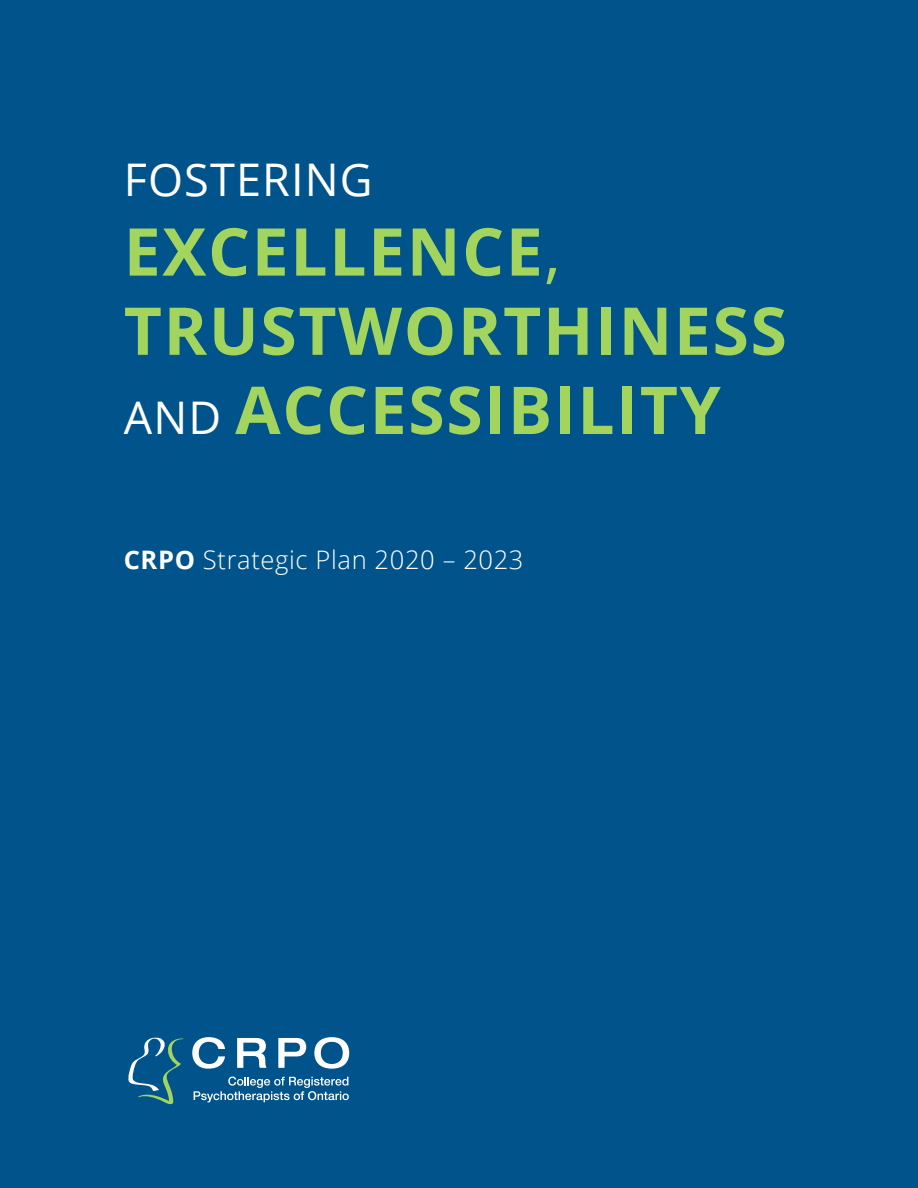
<style>
.page{position:relative;width:918px;height:1188px;background:#00548b}
.page>*{position:absolute;margin:0;border:0;box-sizing:border-box;transform-origin:0 0}
.t1{font:700 66px/79.2px "Open Sans";letter-spacing:.025em;color:#a2d45e}
.t2{font:45px "Open Sans";letter-spacing:.025em;color:#fff}
.t3{font:300 25.5px "Open Sans";letter-spacing:.025em;color:#fff}
.s1{font-weight:400}
.s2{font-weight:400;font-size:45px;color:#fff}
.s3{font-weight:700}
</style>
<div class="page">
<svg style="left:192px;top:1037px;width:33px;height:32px"></svg>
<svg style="left:278px;top:1038px;width:28px;height:30px"></svg>
<svg style="left:237px;top:1038px;width:30px;height:30px"></svg>
<svg style="left:314px;top:1037px;width:35px;height:32px"></svg>
<svg style="left:194px;top:1077px;width:155px;height:25px"></svg>
<svg style="left:128px;top:1038px;width:56px;height:66px"></svg>
<p class="t2" style="left:124px;top:149px;width:250px">FOSTERING</p>
<p class="t1" style="left:124px;top:210px;width:665px">EXCELLENCE<span class="s1">,<br></span>TRUSTWORTHINESS<br><span class="s2">AND</span> ACCESSIBILITY</p>
<p class="t3" style="left:124px;top:542px;width:401px"><span class="s3">CRPO</span> Strategic Plan 2020 – 2023</p>
</div>
